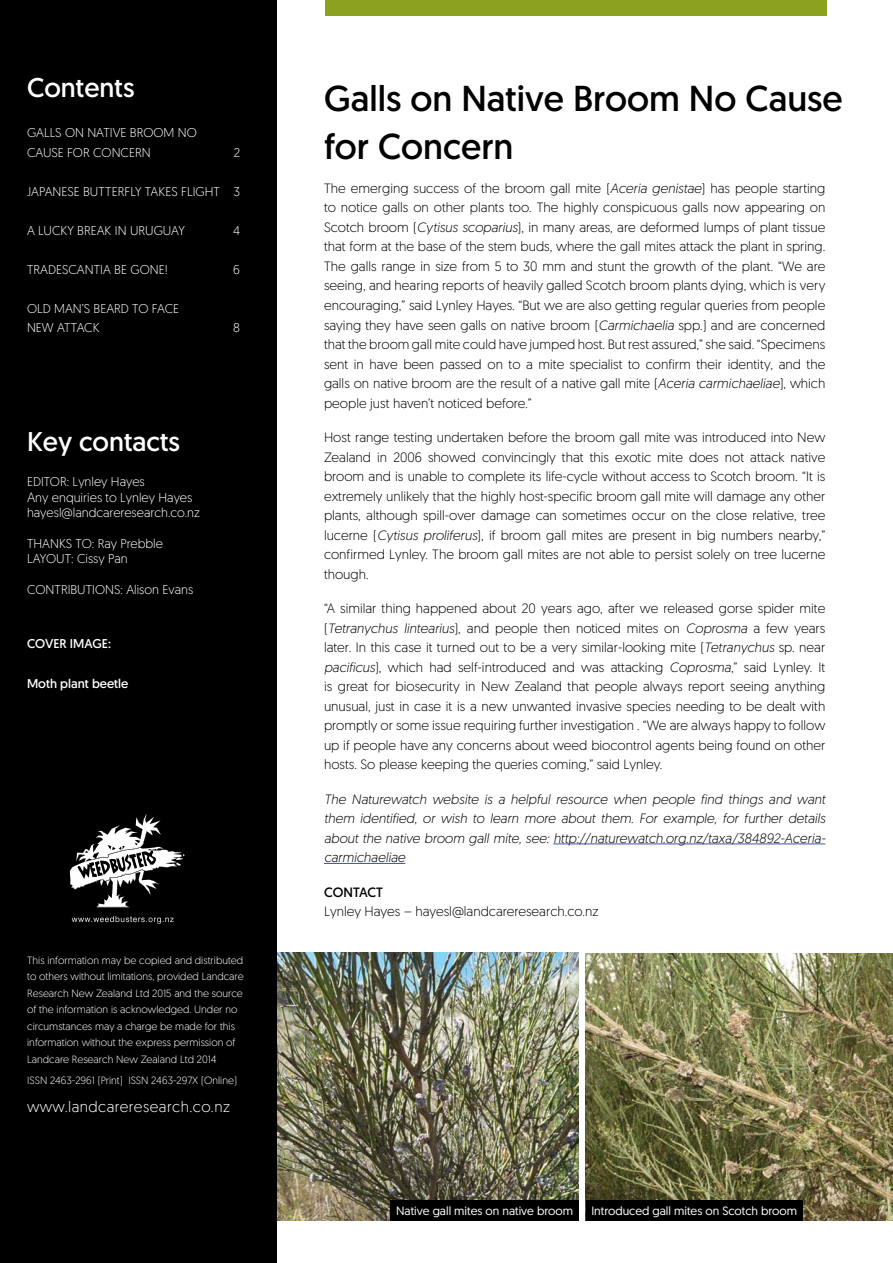
<style>
.page{position:relative;width:893px;height:1263px;background:#fff}
.page>*{position:absolute;margin:0;border:0;box-sizing:border-box;transform-origin:0 0}
.t1{font:36px/48px "Geomanist";color:#000}
.t2{font:27px "Geomanist";color:#fff}
.t3{font:300 15.3px "Geomanist";letter-spacing:.03em;color:#fff}
.t4{font:300 13.5px/19.5px "Geomanist";color:#000;text-align:justify}
.t5{font:italic 300 13.5px/19.5px "Geomanist";color:#000;text-align:justify}
.t6{font:13.5px "Geomanist";color:#000}
.t7{font:300 12.75px/19.5px "Geomanist";color:#fff}
.t8{font:12.75px "Geomanist";color:#fff}
.t9{font:12px "Geomanist";color:#fff}
.t10{font:300 10.5px/16.5px "Geomanist";color:#fff}
.s1{font-size:13.5px}
.s2{font-style:italic}
</style>
<div class="page">
<img style="left:276px;top:952px;width:303px;height:268px">
<img style="left:586px;top:953px;width:307px;height:267px">
<div style="left:0;top:0;width:276px;height:1263px;background:#000"></div>
<svg style="left:145px;top:817px;width:16px;height:20px"></svg>
<hr style="left:553px;top:843px;width:272px;height:1px;background:#3953a4">
<hr style="left:324px;top:863px;width:81px;height:1px;background:#3953a4">
<div style="left:586px;top:1200px;width:217px;height:20px;background:#000"></div>
<div style="left:391px;top:1200px;width:188px;height:20px;background:#000"></div>
<div style="left:325px;top:0;width:502px;height:16px;background:#8da121"></div>
<h2 class="t2" style="left:27px;top:77px;width:109px">Contents</h2>
<p class="t7" style="left:27px;top:124px;width:171px">GALLS ON NATIVE BROOM NO<br>CAUSE FOR CONCERN</p>
<p class="t7" style="left:234px;top:144px;width:8px">2</p>
<p class="t7" style="left:27px;top:183px;width:215px">JAPANESE BUTTERFLY TAKES FLIGHT 3</p>
<p class="t7" style="left:27px;top:222px;width:159px">A LUCKY BREAK IN URUGUAY</p>
<p class="t7" style="left:233px;top:222px;width:8px">4</p>
<p class="t7" style="left:27px;top:261px;width:142px">TRADESCANTIA BE GONE!</p>
<p class="t7" style="left:233px;top:261px;width:8px">6</p>
<p class="t7" style="left:27px;top:300px;width:154px">OLD MAN’S BEARD TO FACE<br>NEW ATTACK</p>
<p class="t7" style="left:233px;top:319px;width:8px">8</p>
<h2 class="t2" style="left:27px;top:431px;width:154px">Key contacts</h2>
<p class="t7" style="left:27px;top:475px;width:175px;line-height:15.8px">EDITOR: Lynley Hayes<br><span class="s1">A</span>ny enquiries to Lynley Hayes hayesl@landcareresearch.co.nz</p>
<p class="t7" style="left:27px;top:537px;width:138px;line-height:15.3px">THANKS TO: Ray Prebble<br>LAYOUT: Cissy Pan</p>
<p class="t7" style="left:27px;top:581px;width:168px">CONTRIBUTIONS: Alison Evans</p>
<p class="t8" style="left:27px;top:639px;width:85px">COVER IMAGE:</p>
<p class="t8" style="left:27px;top:678px;width:103px">Moth plant beetle</p>
<p class="t10" style="left:27px;top:953px;width:218px">This information may be copied and distributed to others without limitations, provided Landcare Research New Zealand Ltd 2015 and the source of the information is acknowledged. Under no circumstances may a charge be made for this information without the express permission of Landcare Research New Zealand Ltd 2014</p>
<p class="t10" style="left:27px;top:1073px;width:211px">ISSN 2463-2961 (Print) ISSN 2463-297X (Online)</p>
<p class="t3" style="left:27px;top:1101px;width:205px">www.landcareresearch.co.nz</p>
<h1 class="t1" style="left:324px;top:78px;width:520px">Galls on Native Broom No Cause for Concern</h1>
<p class="t4" style="left:324px;top:180px;width:503px">The emerging success of the broom gall mite (<span class="s2">Aceria genistae</span>) has people starting to notice galls on other plants too. The highly conspicuous galls now appearing on Scotch broom (<span class="s2">Cytisus scoparius</span>), in many areas, are deformed lumps of plant tissue that form at the base of the stem buds, where the gall mites attack the plant in spring.<br>The galls range in size from 5 to 30 mm and stunt the growth of the plant. “We are seeing, and hearing reports of heavily galled Scotch broom plants dying, which is very encouraging,” said Lynley Hayes. “But we are also getting regular queries from people saying they have seen galls on native broom (<span class="s2">Carmichaelia</span> spp.) and are concerned that the broom gall mite could have jumped host. But rest assured,” she said. “Specimens sent in have been passed on to a mite specialist to confirm their identity, and the galls on native broom are the result of a native gall mite (<span class="s2">Aceria carmichaeliae</span>), which people just haven’t noticed before.”</p>
<p class="t4" style="left:324px;top:429px;width:503px">Host range testing undertaken before the broom gall mite was introduced into New Zealand in 2006 showed convincingly that this exotic mite does not attack native broom and is unable to complete its life-cycle without access to Scotch broom. “It is extremely unlikely that the highly host-specific broom gall mite will damage any other plants, although spill-over damage can sometimes occur on the close relative, tree lucerne (<span class="s2">Cytisus proliferus</span>), if broom gall mites are present in big numbers nearby,” confirmed Lynley. The broom gall mites are not able to persist solely on tree lucerne though.</p>
<p class="t4" style="left:324px;top:600px;width:503px">“A similar thing happened about 20 years ago, after we released gorse spider mite (<span class="s2">Tetranychus lintearius</span>), and people then noticed mites on <span class="s2">Coprosma</span> a few years later. In this case it turned out to be a very similar-looking mite (<span class="s2">Tetranychus</span> sp. near <span class="s2">pacificus</span>), which had self-introduced and was attacking <span class="s2">Coprosma</span>,” said Lynley. It is great for biosecurity in New Zealand that people always report seeing anything unusual, just in case it is a new unwanted invasive species needing to be dealt with promptly or some issue requiring further investigation . “We are always happy to follow up if people have any concerns about weed biocontrol agents being found on other hosts. So please keeping the queries coming,” said Lynley.</p>
<p class="t5" style="left:324px;top:791px;width:503px">The Naturewatch website is a helpful resource when people find things and want them identified, or wish to learn more about them. For example, for further details about the native broom gall mite, see: http://naturewatch.org.nz/taxa/384892-Aceria&shy;carmichaeliae</p>
<p class="t6" style="left:324px;top:887px;width:61px">CONTACT</p>
<p class="t4" style="left:324px;top:903px;width:276px">Lynley Hayes – hayesl@landcareresearch.co.nz</p>
<p class="t9" style="left:396px;top:1206px;width:178px">Native gall mites on native broom</p>
<p class="t9" style="left:591px;top:1206px;width:207px">Introduced gall mites on Scotch broom</p>
</div>
